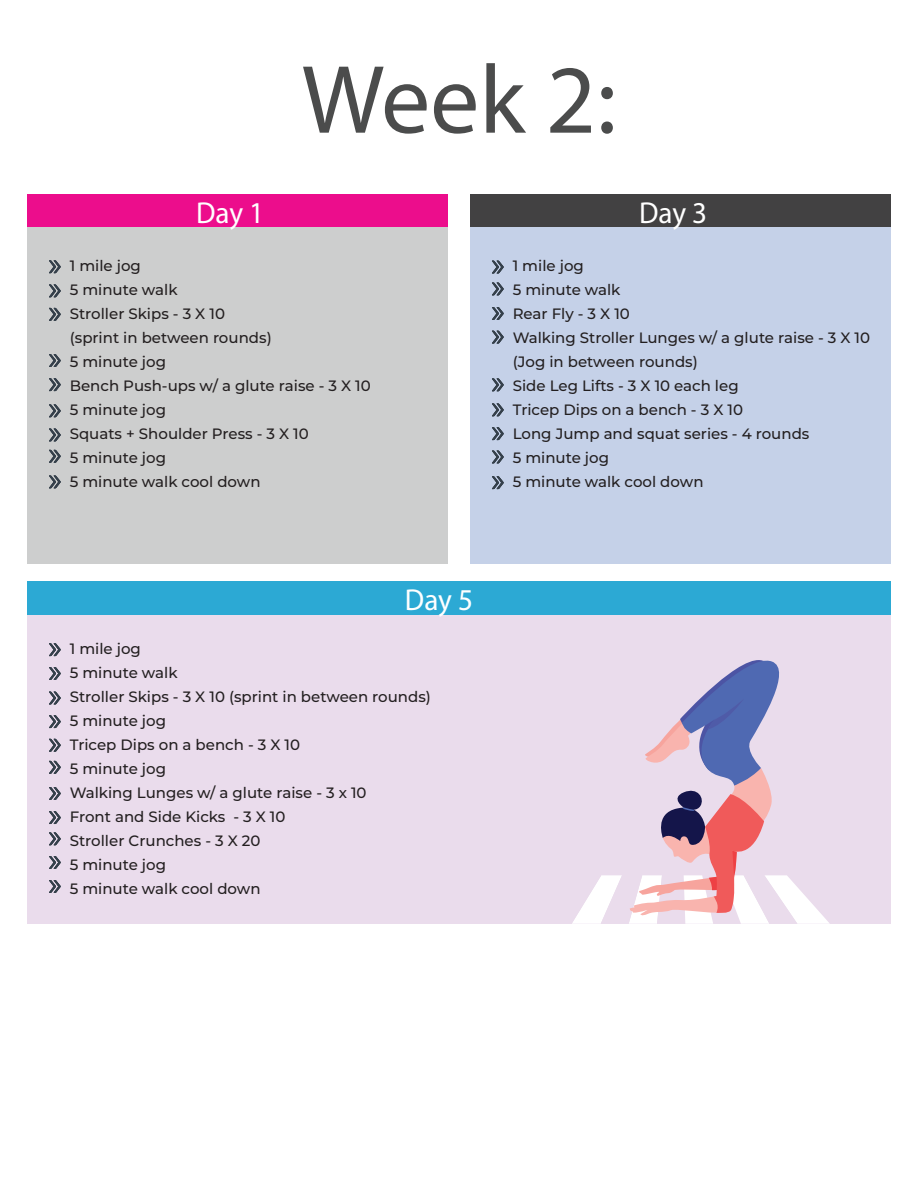
<style>
.page{position:relative;width:918px;height:1188px;background:#fff}
.page>*{position:absolute;margin:0;border:0;box-sizing:border-box;transform-origin:0 0}
.t1{font:97.95px "Myriad Pro";color:#4b4c4c}
.t2{font:30.45px "Myriad Pro";letter-spacing:-.005em;color:#fff;scale:.96 1}
.t3{font:500 15px/24px "Montserrat";color:#231f20}
</style>
<div class="page">
<div style="left:27px;top:194px;width:421px;height:35px;background:#ec0d8c"></div>
<div style="left:27px;top:228px;width:421px;height:336px;background:#cdcece"></div>
<svg style="left:49px;top:260px;width:12px;height:13px"></svg>
<svg style="left:49px;top:308px;width:12px;height:13px"></svg>
<svg style="left:49px;top:284px;width:12px;height:13px"></svg>
<svg style="left:49px;top:378px;width:12px;height:13px"></svg>
<svg style="left:49px;top:354px;width:12px;height:13px"></svg>
<svg style="left:49px;top:404px;width:12px;height:13px"></svg>
<svg style="left:49px;top:475px;width:12px;height:13px"></svg>
<svg style="left:49px;top:429px;width:12px;height:12px"></svg>
<svg style="left:49px;top:450px;width:12px;height:13px"></svg>
<div style="left:27px;top:581px;width:864px;height:36px;background:#2ca9d4"></div>
<div style="left:27px;top:615px;width:864px;height:309px;background:#eadcec"></div>
<svg style="left:49px;top:643px;width:12px;height:13px"></svg>
<svg style="left:49px;top:692px;width:12px;height:12px"></svg>
<svg style="left:49px;top:667px;width:12px;height:13px"></svg>
<svg style="left:49px;top:715px;width:12px;height:13px"></svg>
<svg style="left:49px;top:739px;width:12px;height:13px"></svg>
<svg style="left:49px;top:761px;width:12px;height:13px"></svg>
<svg style="left:49px;top:787px;width:12px;height:13px"></svg>
<svg style="left:49px;top:811px;width:12px;height:13px"></svg>
<svg style="left:49px;top:832px;width:12px;height:13px"></svg>
<svg style="left:49px;top:856px;width:12px;height:13px"></svg>
<svg style="left:49px;top:880px;width:12px;height:13px"></svg>
<div style="left:470px;top:194px;width:421px;height:35px;background:#424142"></div>
<div style="left:470px;top:228px;width:421px;height:336px;background:#c5d1e8"></div>
<svg style="left:492px;top:261px;width:12px;height:12px"></svg>
<svg style="left:492px;top:282px;width:12px;height:13px"></svg>
<svg style="left:492px;top:331px;width:12px;height:13px"></svg>
<svg style="left:492px;top:307px;width:12px;height:13px"></svg>
<svg style="left:492px;top:403px;width:12px;height:13px"></svg>
<svg style="left:492px;top:378px;width:12px;height:13px"></svg>
<svg style="left:492px;top:427px;width:12px;height:13px"></svg>
<svg style="left:492px;top:451px;width:12px;height:12px"></svg>
<svg style="left:492px;top:476px;width:12px;height:13px"></svg>
<svg style="left:572px;top:660px;width:258px;height:264px"></svg>
<h1 class="t1" style="left:302px;top:39px;width:316px">Week 2:</h1>
<h2 class="t2" style="left:196px;top:194px;width:73px">Day 1</h2>
<p class="t3" style="left:70px;top:254px;width:303px">1 mile jog<br>5 minute walk<br>Stroller Skips - 3 X 10<br>(sprint in between rounds)<br>5 minute jog<br>Bench Push-ups w/ a glute raise - 3 X 10<br>5 minute jog<br>Squats + Shoulder Press - 3 X 10<br>5 minute jog<br>5 minute walk cool down</p>
<h2 class="t2" style="left:405px;top:581px;width:73px">Day 5</h2>
<p class="t3" style="left:70px;top:636px;width:363px">1 mile jog<br>5 minute walk<br>Stroller Skips - 3 X 10 (sprint in between rounds)<br>5 minute jog<br>Tricep Dips on a bench - 3 X 10<br>5 minute jog<br>Walking Lunges w/ a glute raise - 3 x 10<br>Front and Side Kicks - 3 X 10<br>Stroller Crunches - 3 X 20<br>5 minute jog<br>5 minute walk cool down</p>
<h2 class="t2" style="left:639px;top:194px;width:73px">Day 3</h2>
<p class="t3" style="left:513px;top:254px;width:359px">1 mile jog<br>5 minute walk<br>Rear Fly - 3 X 10<br>Walking Stroller Lunges w/ a glute raise - 3 X 10 (Jog in between rounds)<br>Side Leg Lifts - 3 X 10 each leg<br>Tricep Dips on a bench - 3 X 10<br>Long Jump and squat series - 4 rounds<br>5 minute jog<br>5 minute walk cool down</p>
</div>
